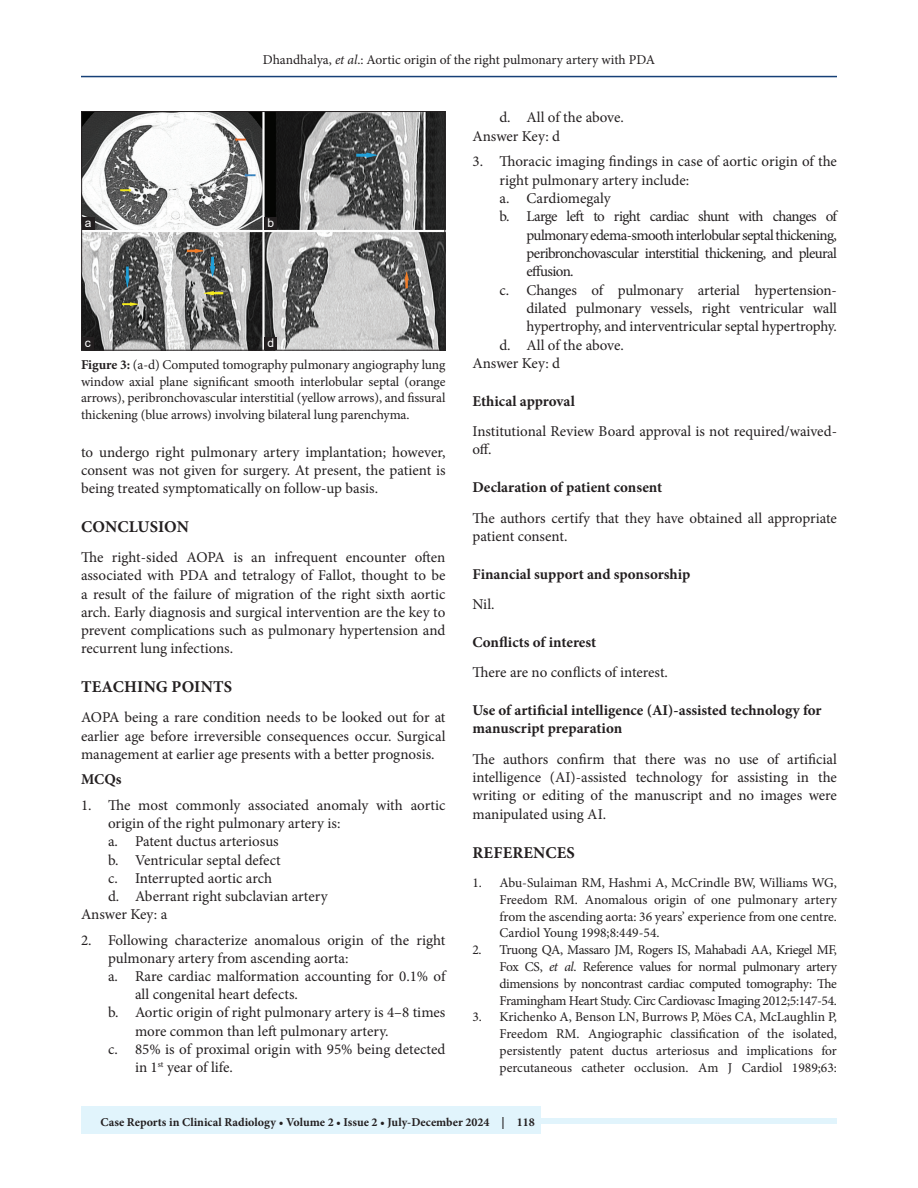
<style>
.page{position:relative;width:918px;height:1188px;background:#fff}
.page>*{position:absolute;margin:0;border:0;box-sizing:border-box;transform-origin:0 0}
.t1{font:700 16.5px "Minion Pro";letter-spacing:.01em;color:#231f20}
.t2{font:15px/18.1px "Minion Pro";letter-spacing:-.005em;color:#231f20;text-align:justify}
.t3{font:700 15px/18.3px "Minion Pro";color:#231f20}
.t4{font:15px "Minion Pro";letter-spacing:-.04em;color:#231f20}
.t5{font:15px "Minion Pro";letter-spacing:-.045em;color:#231f20}
.t6{font:13.5px/16.8px "Minion Pro";letter-spacing:-.005em;color:#231f20;text-align:justify}
.t7{font:700 12px "Minion Pro";color:#231f20}
.t8{font:12px "Arial";color:#fff}
.s1{font-style:italic}
.s2{font-weight:700}
</style>
<div class="page">
<hr style="left:81px;top:76px;width:756px;height:1px;background:#164077">
<div style="left:81px;top:1119px;width:756px;height:5px;background:#e1f4fc"></div>
<div style="left:81px;top:1106px;width:460px;height:28px;background:#e1f4fc"></div>
<img style="left:83px;top:113px;width:360px;height:235px">
<div style="left:81px;top:111px;width:364px;height:239px;border:1px solid #231f20"></div>
<div style="left:264px;top:217px;width:13px;height:13px;background:#231f20"></div>
<div style="left:265px;top:337px;width:12px;height:13px;background:#231f20"></div>
<div style="left:82px;top:338px;width:12px;height:12px;background:#231f20"></div>
<div style="left:82px;top:217px;width:13px;height:13px;background:#231f20"></div>
<p class="t6" style="left:263px;top:51px;width:394px">Dhandhalya, <span class="s1">et al</span>.: Aortic origin of the right pulmonary artery with PDA</p>
<p class="t8" style="left:85px;top:214px;width:8px">a</p>
<p class="t8" style="left:267px;top:214px;width:8px">b</p>
<p class="t8" style="left:85px;top:335px;width:7px">c</p>
<p class="t8" style="left:268px;top:334px;width:8px">d</p>
<p class="t6" style="left:81px;top:357px;width:366px"><span class="s2">Figure 3:</span> (a-d) Computed tomography pulmonary angiography lung window axial plane significant smooth interlobular septal (orange arrows), peribronchovascular interstitial (yellow arrows), and fissural thickening (blue arrows) involving bilateral lung parenchyma.</p>
<p class="t2" style="left:81px;top:443px;width:366px">to undergo right pulmonary artery implantation; however, consent was not given for surgery. At present, the patient is being treated symptomatically on follow-up basis.</p>
<p class="t1" style="left:81px;top:515px;width:109px">CONCLUSION</p>
<p class="t2" style="left:81px;top:549px;width:366px">The right-sided AOPA is an infrequent encounter often associated with PDA and tetralogy of Fallot, thought to be a result of the failure of migration of the right sixth aortic arch. Early diagnosis and surgical intervention are the key to prevent complications such as pulmonary hypertension and recurrent lung infections.</p>
<p class="t1" style="left:81px;top:675px;width:153px">TEACHING POINTS</p>
<p class="t2" style="left:81px;top:709px;width:366px">AOPA being a rare condition needs to be looked out for at earlier age before irreversible consequences occur. Surgical management at earlier age presents with a better prognosis.</p>
<p class="t3" style="left:81px;top:770px;width:42px">MCQs</p>
<p class="t2" style="left:81px;top:796px;width:366px">1. The most commonly associated anomaly with aortic</p>
<p class="t2" style="left:108px;top:814px;width:234px">origin of the right pulmonary artery is:</p>
<p class="t2" style="left:108px;top:833px;width:172px">a. Patent ductus arteriosus</p>
<p class="t2" style="left:108px;top:851px;width:174px">b. Ventricular septal defect</p>
<p class="t2" style="left:108px;top:869px;width:166px">c. Interrupted aortic arch</p>
<p class="t2" style="left:108px;top:887px;width:221px">d. Aberrant right subclavian artery</p>
<p class="t2" style="left:81px;top:905px;width:88px">Answer Key: a</p>
<p class="t2" style="left:81px;top:931px;width:366px">2. Following characterize anomalous origin of the right</p>
<p class="t2" style="left:108px;top:949px;width:242px">pulmonary artery from ascending aorta:</p>
<p class="t2" style="left:108px;top:967px;width:339px">a. Rare cardiac malformation accounting for 0.1% of</p>
<p class="t2" style="left:135px;top:985px;width:165px">all congenital heart defects.</p>
<p class="t2" style="left:108px;top:1004px;width:339px">b. Aortic origin of right pulmonary artery is 4–8 times</p>
<p class="t2" style="left:135px;top:1022px;width:255px">more common than left pulmonary artery.</p>
<p class="t2" style="left:108px;top:1040px;width:339px">c. 85% is of proximal origin with 95% being detected</p>
<p class="t2" style="left:135px;top:1058px;width:99px">in 1<sup>st</sup> year of life.</p>
<p class="t2" style="left:472px;top:108px;width:153px;text-indent:27px">d. All of the above.<br>Answer Key: d</p>
<p class="t2" style="left:472px;top:153px;width:366px">3. Thoracic imaging findings in case of aortic origin of the</p>
<p class="t2" style="left:500px;top:171px;width:191px">right pulmonary artery include:</p>
<p class="t2" style="left:500px;top:189px;width:113px">a. Cardiomegaly</p>
<p class="t5" style="left:500px;top:207px;width:339px">b. Large left to right cardiac shunt with changes of</p>
<p class="t4" style="left:526px;top:225px;width:312px">pulmonary edema-smooth interlobular septal thickening,</p>
<p class="t4" style="left:526px;top:243px;width:312px">peribronchovascular interstitial thickening, and pleural</p>
<p class="t2" style="left:526px;top:263px;width:49px">effusion.</p>
<p class="t2" style="left:500px;top:281px;width:339px">c. Changes of pulmonary arterial hypertension-</p>
<p class="t2" style="left:526px;top:299px;width:312px">dilated pulmonary vessels, right ventricular wall</p>
<p class="t2" style="left:526px;top:318px;width:312px">hypertrophy, and interventricular septal hypertrophy.</p>
<p class="t2" style="left:500px;top:336px;width:126px">d. All of the above.</p>
<p class="t2" style="left:472px;top:354px;width:89px">Answer Key: d</p>
<p class="t3" style="left:472px;top:392px;width:104px">Ethical approval</p>
<p class="t2" style="left:472px;top:422px;width:366px">Institutional Review Board approval is not required/waived&shy;off.</p>
<p class="t3" style="left:472px;top:478px;width:191px">Declaration of patient consent</p>
<p class="t2" style="left:472px;top:509px;width:366px">The authors certify that they have obtained all appropriate patient consent.</p>
<p class="t3" style="left:472px;top:565px;width:219px">Financial support and sponsorship</p>
<p class="t2" style="left:472px;top:595px;width:24px">Nil.</p>
<p class="t3" style="left:472px;top:633px;width:125px">Conflicts of interest</p>
<p class="t2" style="left:472px;top:663px;width:197px">There are no conflicts of interest.</p>
<p class="t3" style="left:472px;top:701px;width:351px">Use of artificial intelligence (AI)-assisted technology for manuscript preparation</p>
<p class="t2" style="left:472px;top:750px;width:366px">The authors confirm that there was no use of artificial intelligence (AI)-assisted technology for assisting in the writing or editing of the manuscript and no images were manipulated using AI.</p>
<p class="t1" style="left:473px;top:841px;width:104px">REFERENCES</p>
<p class="t6" style="left:500px;top:874px;width:339px;text-indent:-27px">1. Abu-Sulaiman RM, Hashmi A, McCrindle BW, Williams WG, Freedom RM. Anomalous origin of one pulmonary artery from the ascending aorta: 36 years’ experience from one centre.<br>Cardiol Young 1998;8:449-54.</p>
<p class="t6" style="left:500px;top:942px;width:339px;text-indent:-27px">2. Truong QA, Massaro JM, Rogers IS, Mahabadi AA, Kriegel MF, Fox CS, <span class="s1">et al</span>. Reference values for normal pulmonary artery dimensions by noncontrast cardiac computed tomography: The Framingham Heart Study. Circ Cardiovasc Imaging 2012;5:147-54.</p>
<p class="t6" style="left:500px;top:1009px;width:339px;text-indent:-27px">3. Krichenko A, Benson LN, Burrows P, Möes CA, McLaughlin P, Freedom RM. Angiographic classification of the isolated, persistently patent ductus arteriosus and implications for percutaneous catheter occlusion. Am J Cardiol 1989;63:</p>
<p class="t7" style="left:100px;top:1113px;width:436px">Case Reports in Clinical Radiology • Volume 2 • Issue 2 • July-December 2024 | 118</p>
</div>
